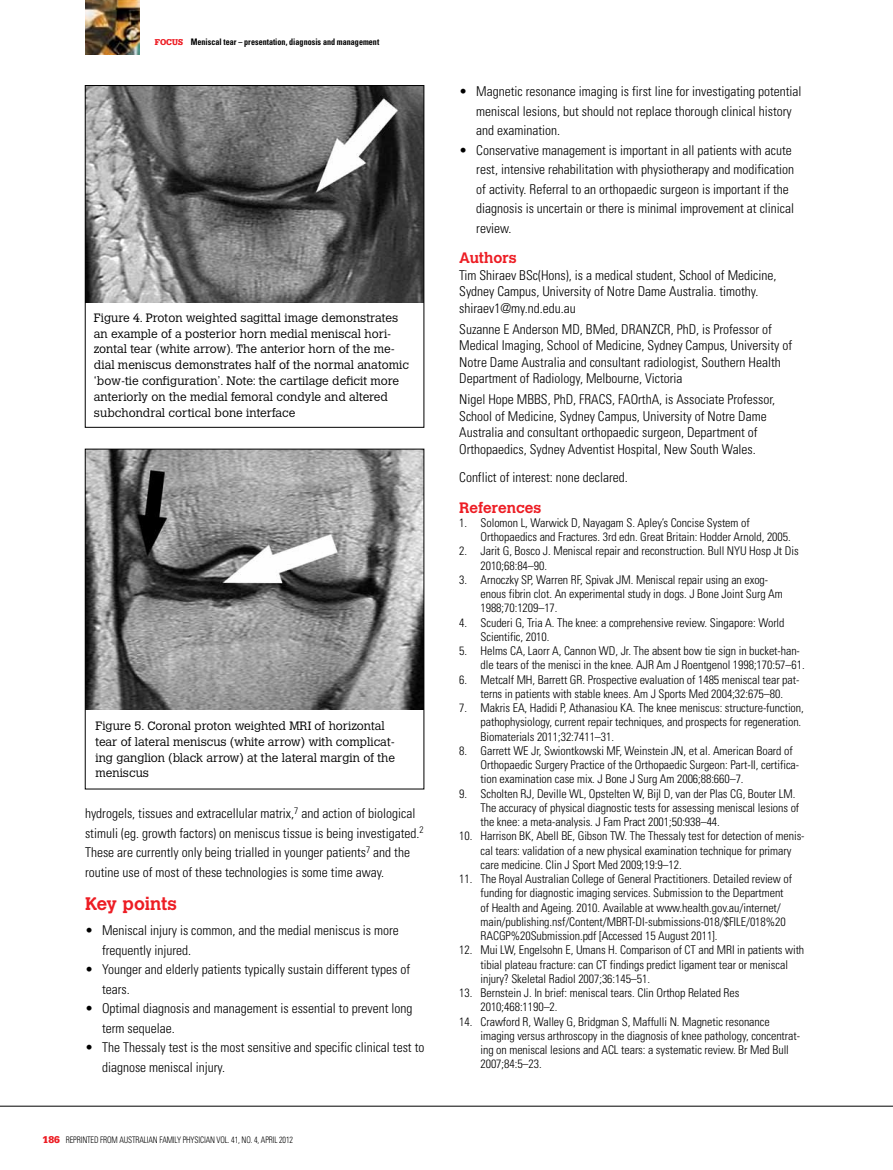
<style>
.page{position:relative;width:893px;height:1170px;background:#fff}
.page>*{position:absolute;margin:0;border:0;box-sizing:border-box;transform-origin:0 0}
.t1{font:700 18px "Calvert";color:#ed1d24}
.t2{font:700 15px "Calvert";color:#ed1d24}
.t3{font:300 condensed 13.5px/19.5px "Univers LT";color:#000}
.t4{font:300 condensed 12px/14.2px "Univers LT";letter-spacing:-.005em;color:#000}
.t5{font:300 12px/15.8px "Calvert";color:#000}
.t6{font:300 condensed 9px "Univers LT";letter-spacing:-.015em;color:#000;scale:.9 1}
.t7{font:700 condensed 9px "Univers LT";color:#000;scale:.9 1}
.s1{font-family:"Serifa LT";font-weight:900;font-stretch:normal;color:#ed1d24}
.s2{font-family:"Serifa LT";font-weight:900;font-stretch:normal;font-size:10.5px;color:#ed1d24}
</style>
<div class="page">
<hr style="left:0;top:1105px;width:893px;height:1px;background:#000">
<img style="left:85px;top:0;width:55px;height:54px">
<img style="left:87px;top:451px;width:335px;height:258px">
<div style="left:85px;top:449px;width:339px;height:340px;border:1px solid #000"></div>
<img style="left:87px;top:87px;width:335px;height:215px">
<div style="left:85px;top:85px;width:339px;height:342px;border:1px solid #000"></div>
<p class="t7" style="left:155px;top:36px;width:251px"><span class="s1">FOCUS</span> Meniscal tear – presentation, diagnosis and management</p>
<p class="t5" style="left:94px;top:310px;width:317px">Figure 4. Proton weighted sagittal image demonstrates an example of a posterior horn medial meniscal hori&shy;zontal tear (white arrow). The anterior horn of the me&shy;dial meniscus demonstrates half of the normal anatomic ‘bow-tie configuration’. Note: the cartilage deficit more anteriorly on the medial femoral condyle and altered subchondral cortical bone interface</p>
<p class="t5" style="left:95px;top:718px;width:301px">Figure 5. Coronal proton weighted MRI of horizontal tear of lateral meniscus (white arrow) with complicat&shy;ing ganglion (black arrow) at the lateral margin of the meniscus</p>
<p class="t3" style="left:85px;top:803px;width:340px">hydrogels, tissues and extracellular matrix,<sup>7</sup> and action of biological stimuli (eg. growth factors) on meniscus tissue is being investigated.<sup>2<br></sup>These are currently only being trialled in younger patients<sup>7</sup> and the routine use of most of these technologies is some time away.</p>
<h1 class="t1" style="left:85px;top:892px;width:93px">Key points</h1>
<p class="t3" style="left:102px;top:920px;width:298px;text-indent:-17px">• Meniscal injury is common, and the medial meniscus is more frequently injured.</p>
<p class="t3" style="left:102px;top:959px;width:310px;text-indent:-17px">• Younger and elderly patients typically sustain different types of tears.</p>
<p class="t3" style="left:102px;top:998px;width:312px;text-indent:-17px">• Optimal diagnosis and management is essential to prevent long term sequelae.</p>
<p class="t3" style="left:102px;top:1037px;width:324px;text-indent:-17px">• The Thessaly test is the most sensitive and specific clinical test to diagnose meniscal injury.</p>
<p class="t6" style="left:43px;top:1133px;width:280px"><span class="s2">186</span> reprinted from Australian Family Physician Vol. 41, No. 4, april 2012</p>
<p class="t3" style="left:476px;top:82px;width:327px;text-indent:-17px">• Magnetic resonance imaging is first line for investigating potential meniscal lesions, but should not replace thorough clinical history and examination.</p>
<p class="t3" style="left:476px;top:140px;width:319px;text-indent:-17px">• Conservative management is important in all patients with acute rest, intensive rehabilitation with physiotherapy and modification of activity. Referral to an orthopaedic surgeon is important if the diagnosis is uncertain or there is minimal improvement at clinical review.</p>
<p class="t2" style="left:459px;top:249px;width:59px">Authors</p>
<p class="t3" style="left:459px;top:267px;width:319px;line-height:16.5px">Tim Shiraev BSc(Hons), is a medical student, School of Medicine,<br>Sydney Campus, University of Notre Dame Australia. timothy. shiraev1@my.nd.edu.au</p>
<p class="t3" style="left:459px;top:321px;width:334px;line-height:16.5px">Suzanne E Anderson MD, BMed, DRANZCR, PhD, is Professor of Medical Imaging, School of Medicine, Sydney Campus, University of Notre Dame Australia and consultant radiologist, Southern Health Department of Radiology, Melbourne, Victoria</p>
<p class="t3" style="left:459px;top:391px;width:317px;line-height:16.5px">Nigel Hope MBBS, PhD, FRACS, FAOrthA, is Associate Professor, School of Medicine, Sydney Campus, University of Notre Dame Australia and consultant orthopaedic surgeon, Department of Orthopaedics, Sydney Adventist Hospital, New South Wales.</p>
<p class="t3" style="left:459px;top:467px;width:170px">Conflict of interest: none declared.</p>
<p class="t2" style="left:459px;top:498px;width:84px">References</p>
<p class="t4" style="left:480px;top:515px;width:312px;text-indent:-21px">1. Solomon L, Warwick D, Nayagam S. Apley’s Concise System of<br>Orthopaedics and Fractures. 3rd edn. Great Britain: Hodder Arnold, 2005.</p>
<p class="t4" style="left:480px;top:544px;width:320px;text-indent:-21px">2. Jarit G, Bosco J. Meniscal repair and reconstruction. Bull NYU Hosp Jt Dis<br>2010;68:84–90.</p>
<p class="t4" style="left:480px;top:572px;width:304px;text-indent:-21px">3. Arnoczky SP, Warren RF, Spivak JM. Meniscal repair using an exog&shy;enous fibrin clot. An experimental study in dogs. J Bone Joint Surg Am<br>1988;70:1209–17.</p>
<p class="t4" style="left:480px;top:615px;width:306px;text-indent:-21px">4. Scuderi G, Tria A. The knee: a comprehensive review. Singapore: World<br>Scientific, 2010.</p>
<p class="t4" style="left:480px;top:643px;width:326px;text-indent:-21px">5. Helms CA, Laorr A, Cannon WD, Jr. The absent bow tie sign in bucket-han&shy;dle tears of the menisci in the knee. AJR Am J Roentgenol 1998;170:57–61.</p>
<p class="t4" style="left:459px;top:672px;width:342px;text-align:center">6. Metcalf MH, Barrett GR. Prospective evaluation of 1485 meniscal tear pat&shy;terns in patients with stable knees. Am J Sports Med 2004;32:675–80.</p>
<p class="t4" style="left:480px;top:700px;width:325px;text-indent:-21px">7. Makris EA, Hadidi P, Athanasiou KA. The knee meniscus: structure-function, pathophysiology, current repair techniques, and prospects for regeneration.<br>Biomaterials 2011;32:7411–31.</p>
<p class="t4" style="left:480px;top:743px;width:320px;text-indent:-21px">8. Garrett WE Jr, Swiontkowski MF, Weinstein JN, et al. American Board of<br>Orthopaedic Surgery Practice of the Orthopaedic Surgeon: Part-II, certifica&shy;tion examination case mix. J Bone J Surg Am 2006;88:660–7.</p>
<p class="t4" style="left:480px;top:786px;width:320px;text-indent:-21px">9. Scholten RJ, Deville WL, Opstelten W, Bijl D, van der Plas CG, Bouter LM.<br>The accuracy of physical diagnostic tests for assessing meniscal lesions of the knee: a meta-analysis. J Fam Pract 2001;50:938–44.</p>
<p class="t4" style="left:480px;top:829px;width:326px;text-indent:-21px">10. Harrison BK, Abell BE, Gibson TW. The Thessaly test for detection of menis&shy;cal tears: validation of a new physical examination technique for primary care medicine. Clin J Sport Med 2009;19:9–12.</p>
<p class="t4" style="left:480px;top:871px;width:313px;text-indent:-21px">11. The Royal Australian College of General Practitioners. Detailed review of funding for diagnostic imaging services. Submission to the Department of Health and Ageing. 2010. Available at www.health.gov.au/internet/ main/publishing.nsf/Content/MBRT-DI-submissions-018/$FILE/018%20<br>RACGP%20Submission.pdf [Accessed 15 August 2011].</p>
<p class="t4" style="left:480px;top:943px;width:325px;text-indent:-21px">12. Mui LW, Engelsohn E, Umans H. Comparison of CT and MRI in patients with tibial plateau fracture: can CT findings predict ligament tear or meniscal injury? Skeletal Radiol 2007;36:145–51.</p>
<p class="t4" style="left:480px;top:985px;width:260px;text-indent:-21px">13. Bernstein J. In brief: meniscal tears. Clin Orthop Related Res<br>2010;468:1190–2.</p>
<p class="t4" style="left:480px;top:1014px;width:321px;text-indent:-21px">14. Crawford R, Walley G, Bridgman S, Maffulli N. Magnetic resonance imaging versus arthroscopy in the diagnosis of knee pathology, concentrat&shy;ing on meniscal lesions and ACL tears: a systematic review. Br Med Bull 2007;84:5–23.</p>
</div>
